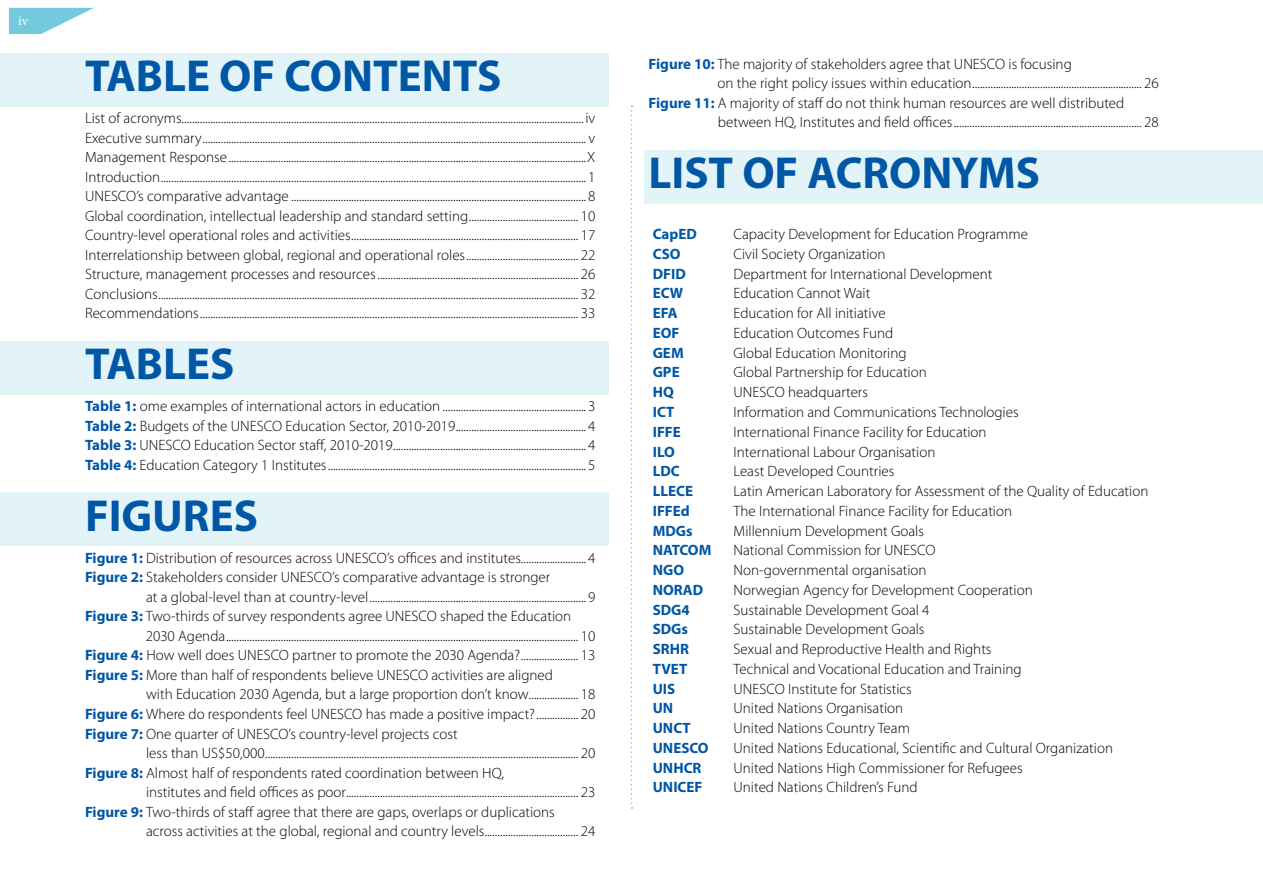
<style>
.page{position:relative;width:1263px;height:893px;background:#fff}
.page>*{position:absolute;margin:0;border:0;box-sizing:border-box;transform-origin:0 0}
.t1{font:700 45px "Myriad Pro";color:#0057a5}
.t2{font:300 15px/19.5px "Myriad Pro";color:#000;text-align:justify}
.t3{font:700 15px "Myriad Pro";color:#0057a5}
.t4{font:13.5px "Minion Pro";color:#fff}
.s1{font-weight:700;color:#0057a5}
</style>
<div class="page">
<svg style="left:9px;top:8px;width:85px;height:26px"></svg>
<svg style="left:631px;top:106px;width:1px;height:703px"></svg>
<div style="left:0;top:53px;width:608px;height:54px;background:#e2f4f8"></div>
<div style="left:0;top:341px;width:608px;height:54px;background:#e2f4f8"></div>
<div style="left:0;top:493px;width:608px;height:53px;background:#e2f4f8"></div>
<div style="left:644px;top:150px;width:619px;height:53px;background:#e2f4f8"></div>
<p class="t4" style="left:18px;top:12px;width:11px">iv</p>
<h1 class="t1" style="left:85px;top:51px;width:418px">TABLE OF CONTENTS</h1>
<p class="t2" style="left:85px;top:109px;width:512px">List of acronyms.......................................................................................................................................................... iv Executive summary................................................................................................................................................... v Management Response.........................................................................................................................................X Introduction...................................................................................................................................................................1<br>UNESCO’s comparative advantage .................................................................................................................8<br>Global coordination, intellectual leadership and standard setting.......................................... 10<br>Country-level operational roles and activities....................................................................................... 17<br>Interrelationship between global, regional and operational roles........................................... 22<br>Structure, management processes and resources............................................................................. 26<br>Conclusions................................................................................................................................................................. 32<br>Recommendations................................................................................................................................................. 33</p>
<h1 class="t1" style="left:85px;top:339px;width:151px">TABLES</h1>
<p class="t2" style="left:85px;top:397px;width:512px"><span class="s1">Table 1:</span> ome examples of international actors in education .......................................................3<br><span class="s1">Table 2:</span> Budgets of the UNESCO Education Sector, 2010-2019..................................................4<br><span class="s1">Table 3:</span> UNESCO Education Sector staff, 2010-2019..........................................................................4<br><span class="s1">Table 4:</span> Education Category 1 Institutes...................................................................................................5</p>
<h1 class="t1" style="left:85px;top:490px;width:174px">FIGURES</h1>
<p class="t2" style="left:85px;top:548px;width:512px"><span class="s1">Figure 1:</span> Distribution of resources across UNESCO’s offices and institutes.........................4</p>
<p class="t2" style="left:85px;top:568px;width:467px"><span class="s1">Figure 2:</span> Stakeholders consider UNESCO’s comparative advantage is stronger</p>
<p class="t2" style="left:146px;top:587px;width:451px">at a global-level than at country-level...................................................................................9</p>
<p class="t2" style="left:85px;top:607px;width:488px"><span class="s1">Figure 3:</span> Two-thirds of survey respondents agree UNESCO shaped the Education</p>
<p class="t2" style="left:146px;top:626px;width:451px">2030 Agenda....................................................................................................................................... 10</p>
<p class="t2" style="left:85px;top:646px;width:512px"><span class="s1">Figure 4:</span> How well does UNESCO partner to promote the 2030 Agenda?...................... 13</p>
<p class="t2" style="left:85px;top:665px;width:469px"><span class="s1">Figure 5:</span> More than half of respondents believe UNESCO activities are aligned</p>
<p class="t2" style="left:146px;top:685px;width:451px">with Education 2030 Agenda, but a large proportion don’t know................... 18</p>
<p class="t2" style="left:85px;top:704px;width:512px"><span class="s1">Figure 6:</span> Where do respondents feel UNESCO has made a positive impact?................ 20</p>
<p class="t2" style="left:85px;top:724px;width:374px"><span class="s1">Figure 7:</span> One quarter of UNESCO’s country-level projects cost</p>
<p class="t2" style="left:146px;top:743px;width:451px">less than US$50,000........................................................................................................................ 20</p>
<p class="t2" style="left:85px;top:763px;width:420px"><span class="s1">Figure 8:</span> Almost half of respondents rated coordination between HQ,</p>
<p class="t2" style="left:146px;top:782px;width:451px">institutes and field offices as poor......................................................................................... 23</p>
<p class="t2" style="left:85px;top:802px;width:471px"><span class="s1">Figure 9:</span> Two-thirds of staff agree that there are gaps, overlaps or duplications</p>
<p class="t2" style="left:146px;top:821px;width:451px">across activities at the global, regional and country levels.................................... 24</p>
<p class="t2" style="left:648px;top:54px;width:425px"><span class="s1">Figure 10:</span> The majority of stakeholders agree that UNESCO is focusing</p>
<p class="t2" style="left:717px;top:73px;width:443px">on the right policy issues within education................................................................. 26</p>
<p class="t2" style="left:648px;top:93px;width:477px"><span class="s1">Figure 11:</span> A majority of staff do not think human resources are well distributed</p>
<p class="t2" style="left:718px;top:112px;width:442px">between HQ, Institutes and field offices........................................................................ 28</p>
<h1 class="t1" style="left:648px;top:148px;width:393px">LIST OF ACRONYMS</h1>
<p class="t3" style="left:653px;top:226px;width:46px">CapED</p>
<p class="t2" style="left:733px;top:224px;width:296px">Capacity Development for Education Programme</p>
<p class="t3" style="left:653px;top:245px;width:29px">CSO</p>
<p class="t2" style="left:733px;top:244px;width:154px">Civil Society Organization</p>
<p class="t3" style="left:653px;top:265px;width:35px">DFID</p>
<p class="t2" style="left:733px;top:264px;width:260px">Department for International Development</p>
<p class="t3" style="left:653px;top:285px;width:32px">ECW</p>
<p class="t2" style="left:733px;top:284px;width:138px">Education Cannot Wait</p>
<p class="t3" style="left:653px;top:305px;width:26px">EFA</p>
<p class="t2" style="left:733px;top:303px;width:154px">Education for All initiative</p>
<p class="t3" style="left:653px;top:324px;width:28px">EOF</p>
<p class="t2" style="left:733px;top:323px;width:161px">Education Outcomes Fund</p>
<p class="t3" style="left:653px;top:344px;width:32px">GEM</p>
<p class="t2" style="left:733px;top:343px;width:175px">Global Education Monitoring</p>
<p class="t3" style="left:653px;top:364px;width:28px">GPE</p>
<p class="t2" style="left:733px;top:363px;width:195px">Global Partnership for Education</p>
<p class="t3" style="left:653px;top:384px;width:23px">HQ</p>
<p class="t2" style="left:733px;top:382px;width:136px">UNESCO headquarters</p>
<p class="t3" style="left:653px;top:404px;width:23px">ICT</p>
<p class="t2" style="left:733px;top:402px;width:287px">Information and Communications Technologies</p>
<p class="t3" style="left:653px;top:423px;width:30px">IFFE</p>
<p class="t2" style="left:733px;top:422px;width:255px">International Finance Facility for Education</p>
<p class="t3" style="left:653px;top:443px;width:24px">ILO</p>
<p class="t2" style="left:733px;top:442px;width:203px">International Labour Organisation</p>
<p class="t3" style="left:653px;top:463px;width:29px">LDC</p>
<p class="t2" style="left:733px;top:461px;width:162px">Least Developed Countries</p>
<p class="t3" style="left:653px;top:483px;width:42px">LLECE</p>
<p class="t2" style="left:733px;top:481px;width:416px">Latin American Laboratory for Assessment of the Quality of Education</p>
<p class="t3" style="left:653px;top:502px;width:38px">IFFEd</p>
<p class="t2" style="left:733px;top:501px;width:280px">The International Finance Facility for Education</p>
<p class="t3" style="left:653px;top:522px;width:41px">MDGs</p>
<p class="t2" style="left:733px;top:521px;width:192px">Millennium Development Goals</p>
<p class="t3" style="left:653px;top:542px;width:60px">NATCOM</p>
<p class="t2" style="left:733px;top:540px;width:203px">National Commission for UNESCO</p>
<p class="t3" style="left:653px;top:562px;width:33px">NGO</p>
<p class="t2" style="left:733px;top:560px;width:195px">Non-governmental organisation</p>
<p class="t3" style="left:653px;top:581px;width:52px">NORAD</p>
<p class="t2" style="left:733px;top:580px;width:301px">Norwegian Agency for Development Cooperation</p>
<p class="t3" style="left:653px;top:601px;width:39px">SDG4</p>
<p class="t2" style="left:733px;top:600px;width:198px">Sustainable Development Goal 4</p>
<p class="t3" style="left:653px;top:621px;width:37px">SDGs</p>
<p class="t2" style="left:733px;top:619px;width:193px">Sustainable Development Goals</p>
<p class="t3" style="left:653px;top:641px;width:38px">SRHR</p>
<p class="t2" style="left:733px;top:639px;width:259px">Sexual and Reproductive Health and Rights</p>
<p class="t3" style="left:653px;top:660px;width:36px">TVET</p>
<p class="t2" style="left:733px;top:659px;width:290px">Technical and Vocational Education and Training</p>
<p class="t3" style="left:653px;top:680px;width:24px">UIS</p>
<p class="t2" style="left:733px;top:679px;width:180px">UNESCO Institute for Statistics</p>
<p class="t3" style="left:653px;top:700px;width:22px">UN</p>
<p class="t2" style="left:733px;top:698px;width:171px">United Nations Organisation</p>
<p class="t3" style="left:653px;top:720px;width:39px">UNCT</p>
<p class="t2" style="left:733px;top:718px;width:178px">United Nations Country Team</p>
<p class="t3" style="left:653px;top:739px;width:57px">UNESCO</p>
<p class="t2" style="left:733px;top:738px;width:381px">United Nations Educational, Scientific and Cultural Organization</p>
<p class="t3" style="left:653px;top:759px;width:50px">UNHCR</p>
<p class="t2" style="left:733px;top:758px;width:291px">United Nations High Commissioner for Refugees</p>
<p class="t3" style="left:653px;top:779px;width:51px">UNICEF</p>
<p class="t2" style="left:733px;top:777px;width:186px">United Nations Children’s Fund</p>
</div>
